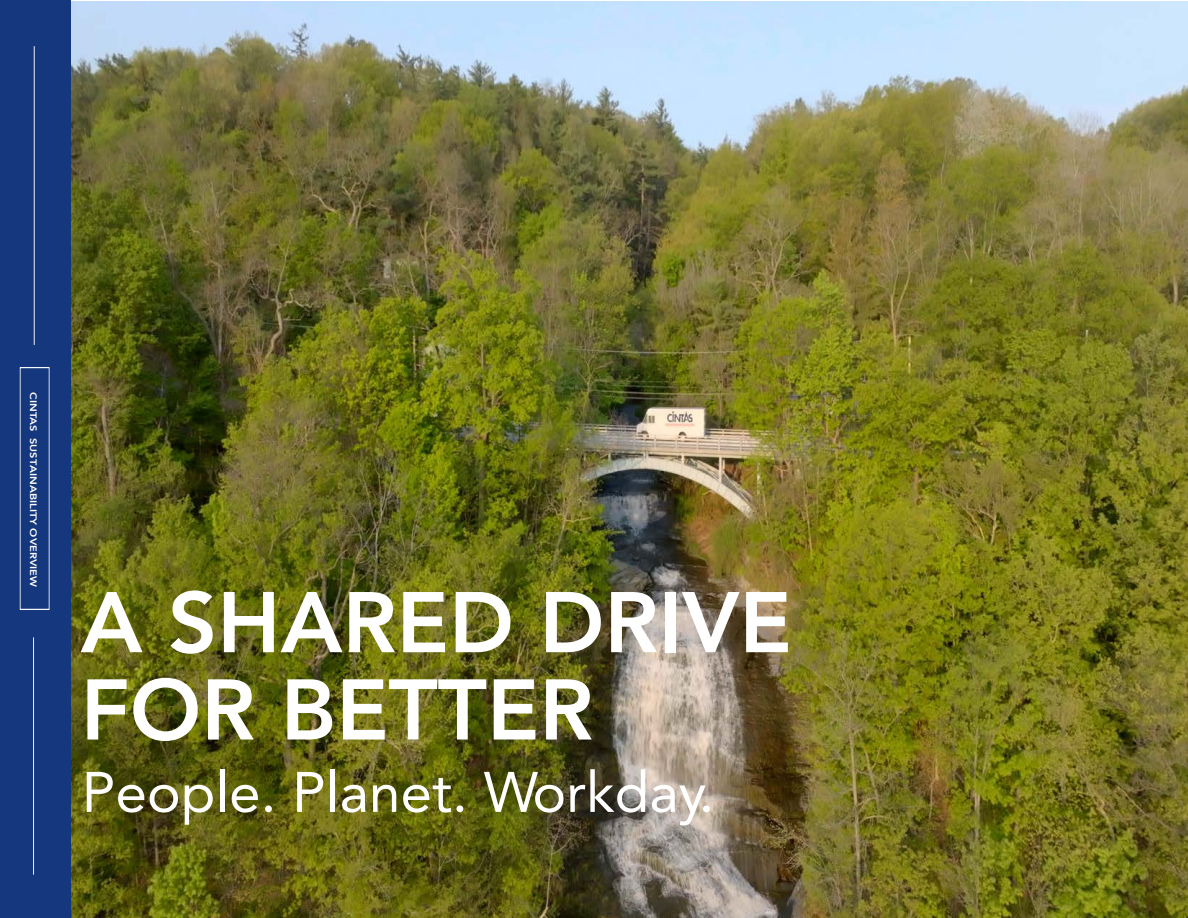
<style>
.page{position:relative;width:1188px;height:918px;background:#fff}
.page>*{position:absolute;margin:0;border:0;box-sizing:border-box;transform-origin:0 0}
.t1{font:800 85.05px/87.3px "Avenir";color:#fff}
.t2{font:56.4px "Avenir";color:#fff}
.t3{font:800 9.45px "Avenir";color:#fff;scale:1.18 1}
</style>
<div class="page">
<img style="left:70px;top:1px;width:1118px;height:917px">
<div style="left:0;top:0;width:70px;height:918px;background:#14377d"></div>
<hr style="left:33px;top:637px;width:1px;height:238px;background:#fff">
<hr style="left:34px;top:46px;width:1px;height:299px;background:#fff">
<p class="t3" style="left:41px;top:392px;width:166px;rotate:90deg">CINTAS SUSTAINABILITY OVERVIEW</p>
<h1 class="t1" style="left:81px;top:579px;width:713px">A SHARED DRIVE<br>FOR BETTER</h1>
<h2 class="t2" style="left:82px;top:747px;width:634px">People. Planet. Workday.</h2>
</div>
